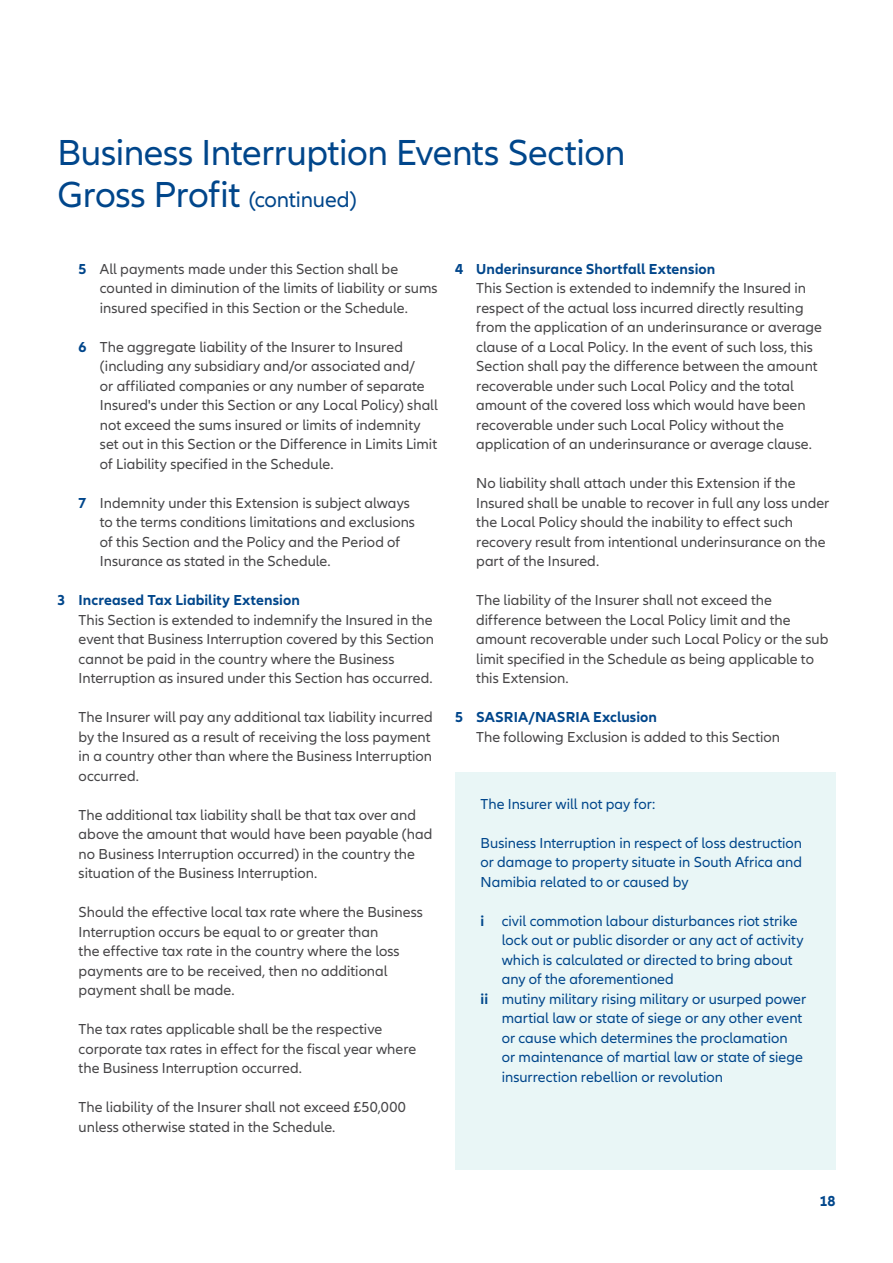
<style>
.page{position:relative;width:893px;height:1263px;background:#fff}
.page>*{position:absolute;margin:0;border:0;box-sizing:border-box;transform-origin:0 0}
.t1{font:37.5px/42px "Allianz Neo";letter-spacing:-.01em;color:#00468b}
.t2{font:15px/19.5px "Allianz Neo";color:#464547}
.t3{font:15px/19.5px "Allianz Neo";color:#00468b;text-align:justify}
.t4{font:700 15px "Allianz Neo";letter-spacing:.005em;color:#00468b}
.s1{font-size:22.5px}
.s2{font-weight:700;color:#00468b}
.s3{font-weight:700}
</style>
<div class="page">
<div style="left:455px;top:772px;width:381px;height:397px;background:#e9f6f6"></div>
<h1 class="t1" style="left:57px;top:133px;width:569px">Business Interruption Events Section<br>Gross Profit <span class="s1">(continued)</span></h1>
<p class="t2" style="left:100px;top:259px;width:339px;text-indent:-21px"><span class="s2">5</span> All payments made under this Section shall be counted in diminution of the limits of liability or sums insured specified in this Section or the Schedule.</p>
<p class="t2" style="left:100px;top:337px;width:339px;text-indent:-21px"><span class="s2">6</span> The aggregate liability of the Insurer to Insured (including any subsidiary and/or associated and/<br>or affiliated companies or any number of separate Insured's under this Section or any Local Policy) shall not exceed the sums insured or limits of indemnity set out in this Section or the Difference in Limits Limit of Liability specified in the Schedule.</p>
<p class="t2" style="left:100px;top:493px;width:317px;text-indent:-21px"><span class="s2">7</span> Indemnity under this Extension is subject always to the terms conditions limitations and exclusions of this Section and the Policy and the Period of Insurance as stated in the Schedule.</p>
<p class="t4" style="left:57px;top:591px;width:244px">3 Increased Tax Liability Extension</p>
<p class="t2" style="left:79px;top:610px;width:357px">This Section is extended to indemnify the Insured in the event that Business Interruption covered by this Section cannot be paid in the country where the Business Interruption as insured under this Section has occurred.</p>
<p class="t2" style="left:79px;top:708px;width:356px">The Insurer will pay any additional tax liability incurred by the Insured as a result of receiving the loss payment in a country other than where the Business Interruption occurred.</p>
<p class="t2" style="left:79px;top:805px;width:355px">The additional tax liability shall be that tax over and above the amount that would have been payable (had no Business Interruption occurred) in the country the situation of the Business Interruption.</p>
<p class="t2" style="left:79px;top:903px;width:346px">Should the effective local tax rate where the Business Interruption occurs be equal to or greater than<br>the effective tax rate in the country where the loss payments are to be received, then no additional payment shall be made.</p>
<p class="t2" style="left:79px;top:1020px;width:339px">The tax rates applicable shall be the respective corporate tax rates in effect for the fiscal year where the Business Interruption occurred.</p>
<p class="t2" style="left:79px;top:1098px;width:329px">The liability of the Insurer shall not exceed £50,000 unless otherwise stated in the Schedule.</p>
<p class="t4" style="left:455px;top:260px;width:262px">4 Underinsurance Shortfall Extension</p>
<p class="t2" style="left:476px;top:279px;width:347px">This Section is extended to indemnify the Insured in respect of the actual loss incurred directly resulting from the application of an underinsurance or average clause of a Local Policy. In the event of such loss, this Section shall pay the difference between the amount recoverable under such Local Policy and the total amount of the covered loss which would have been recoverable under such Local Policy without the application of an underinsurance or average clause.</p>
<p class="t2" style="left:476px;top:474px;width:355px">No liability shall attach under this Extension if the Insured shall be unable to recover in full any loss under the Local Policy should the inability to effect such recovery result from intentional underinsurance on the part of the Insured.</p>
<p class="t2" style="left:476px;top:591px;width:354px">The liability of the Insurer shall not exceed the difference between the Local Policy limit and the amount recoverable under such Local Policy or the sub limit specified in the Schedule as being applicable to this Extension.</p>
<p class="t4" style="left:455px;top:708px;width:204px">5 SASRIA/NASRIA Exclusion</p>
<p class="t2" style="left:476px;top:727px;width:305px">The following Exclusion is added to this Section</p>
<p class="t3" style="left:480px;top:795px;width:176px">The Insurer will not pay for:</p>
<p class="t3" style="left:480px;top:834px;width:323px">Business Interruption in respect of loss destruction or damage to property situate in South Africa and Namibia related to or caused by</p>
<p class="t3" style="left:480px;top:912px;width:319px"><span class="s3">i</span> civil commotion labour disturbances riot strike</p>
<p class="t3" style="left:502px;top:931px;width:303px">lock out or public disorder or any act of activity</p>
<p class="t3" style="left:502px;top:951px;width:292px">which is calculated or directed to bring about</p>
<p class="t3" style="left:502px;top:970px;width:174px">any of the aforementioned</p>
<p class="t3" style="left:480px;top:990px;width:327px"><span class="s3">ii</span> mutiny military rising military or usurped power</p>
<p class="t3" style="left:502px;top:1009px;width:302px">martial law or state of siege or any other event</p>
<p class="t3" style="left:502px;top:1029px;width:287px">or cause which determines the proclamation</p>
<p class="t3" style="left:502px;top:1048px;width:303px">or maintenance of martial law or state of siege</p>
<p class="t3" style="left:502px;top:1068px;width:223px">insurrection rebellion or revolution</p>
<p class="t4" style="left:819px;top:1192px;width:18px">18</p>
</div>
